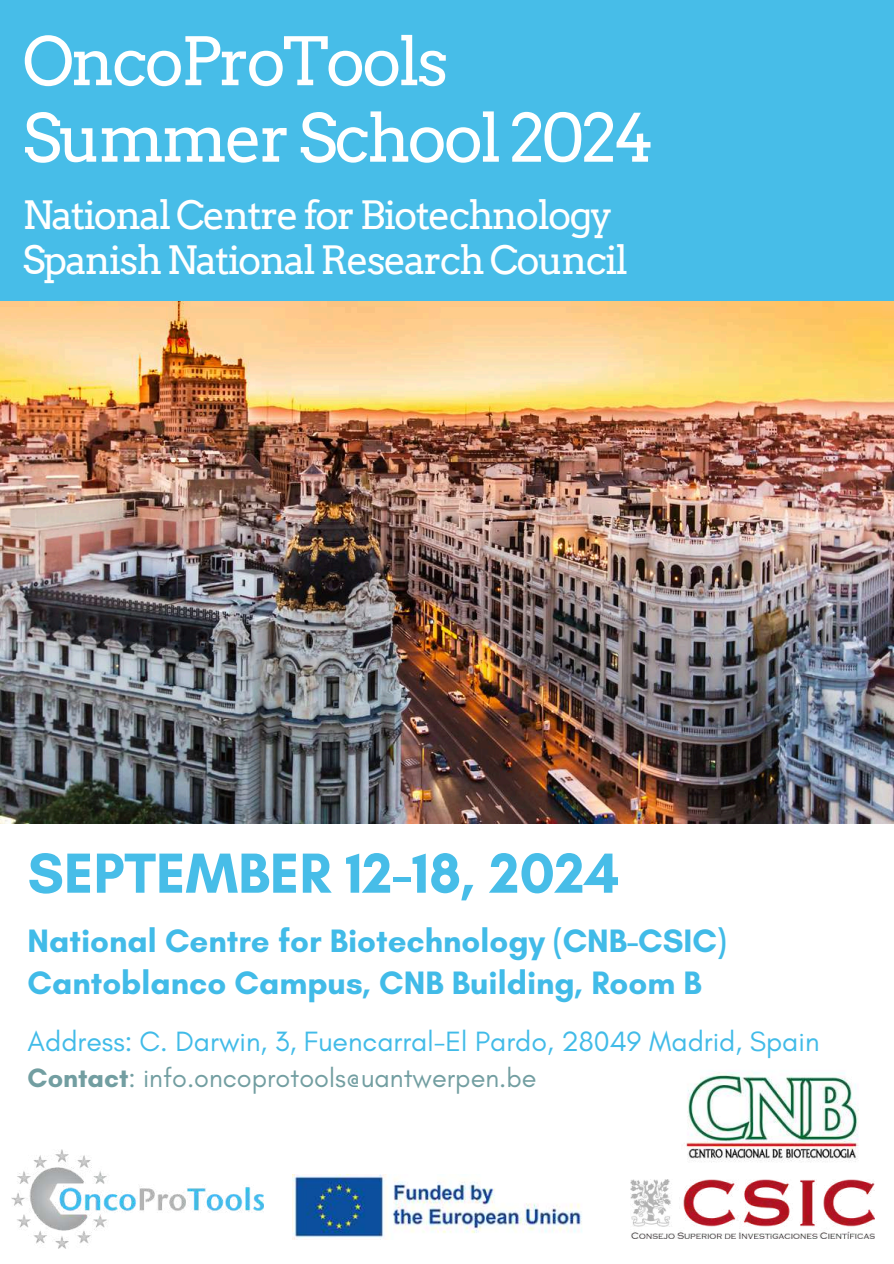
<style>
.page{position:relative;width:894px;height:1264px;background:#fff}
.page>*{position:absolute;margin:0;border:0;box-sizing:border-box;transform-origin:0 0}
.t1{font:66.15px/76.5px "Arvo";letter-spacing:-.05em;color:#fff}
.t2{font:700 57.45px "Glacial Indifference";color:#47bde8}
.t3{font:39px/45px "Arvo";letter-spacing:-.05em;color:#fff}
.t4{font:700 33px/42.5px "Glacial Indifference";color:#41bbe8}
.t5{font:28.35px "Glacial Indifference";color:#41bbe8}
.t6{font:27px "Glacial Indifference";color:#729ea1}
.s1{font-weight:700}
</style>
<div class="page">
<img style="left:0;top:300px;width:893px;height:523px">
<div style="left:0;top:0;width:893px;height:300px;background:#47bde8"></div>
<img style="left:12px;top:1149px;width:252px;height:99px">
<img style="left:292px;top:1174px;width:290px;height:65px">
<img style="left:686px;top:1072px;width:173px;height:91px">
<img style="left:630px;top:1179px;width:244px;height:59px">
<h1 class="t1" style="left:22px;top:23px;width:633px">OncoProTools<br>Summer School 2024</h1>
<p class="t3" style="left:22px;top:193px;width:607px">National Centre for Biotechnology<br>Spanish National Research Council</p>
<h2 class="t2" style="left:28px;top:838px;width:593px">SEPTEMBER 12-18, 2024</h2>
<p class="t4" style="left:28px;top:918px;width:700px">National Centre for Biotechnology (CNB-CSIC)<br>Cantoblanco Campus, CNB Building, Room B</p>
<p class="t5" style="left:28px;top:1024px;width:793px">Address: C. Darwin, 3, Fuencarral-El Pardo, 28049 Madrid, Spain</p>
<p class="t6" style="left:28px;top:1061px;width:510px"><span class="s1">Contact</span>: info.oncoprotools@uantwerpen.be</p>
</div>
